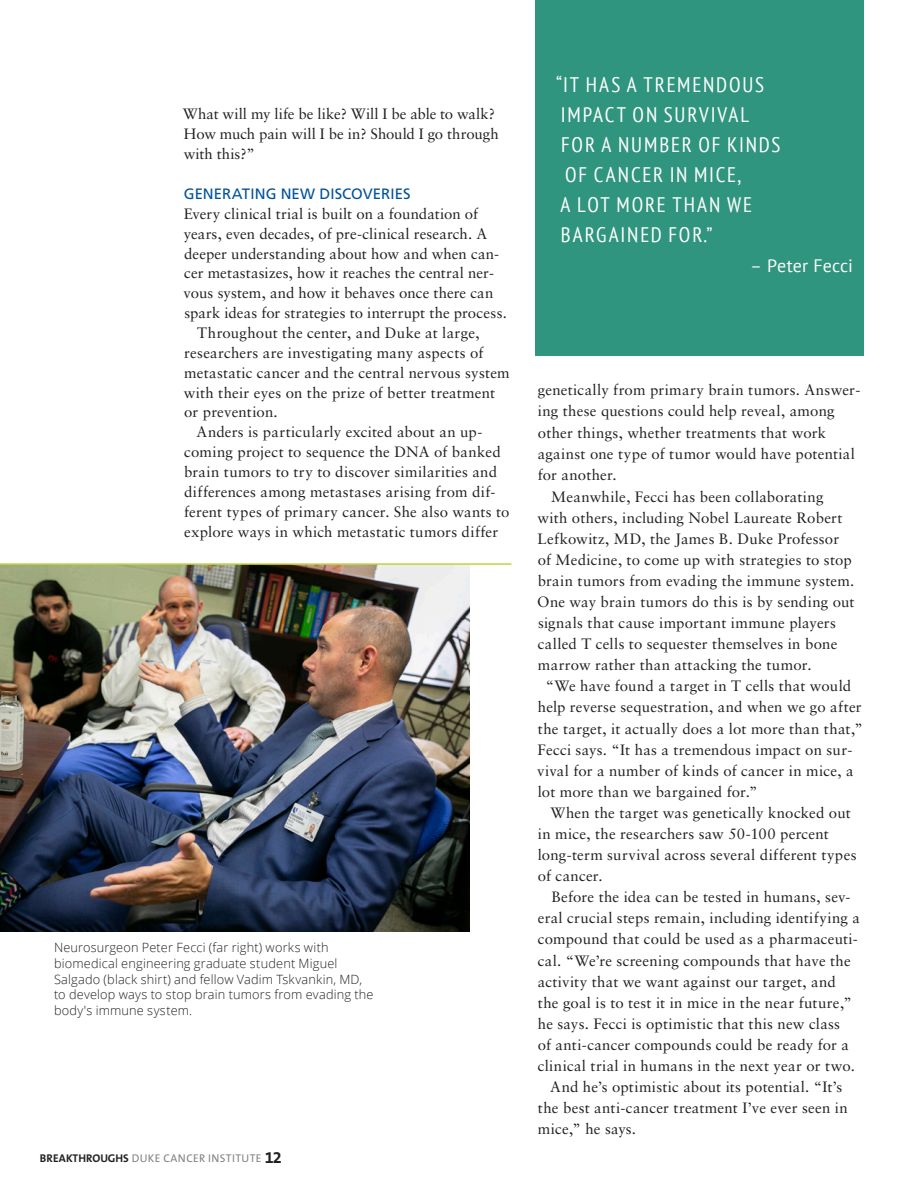
<style>
.page{position:relative;width:918px;height:1188px;background:#fff}
.page>*{position:absolute;margin:0;border:0;box-sizing:border-box;transform-origin:0 0}
.t1{font:condensed 21px/30px "PT Sans";letter-spacing:.09em;color:#fff}
.t2{font:18px "PT Sans";letter-spacing:.005em;color:#fff}
.t3{font:15px/21.1px "Sabon LT Std";letter-spacing:.015em;color:#231f20}
.TEXT_Subhed{font:15px "Frutiger";letter-spacing:.005em;color:#01529a}
.photo_caption{font:300 12.75px/15.8px "Open Sans";letter-spacing:.015em;color:#231f20}
.t4{font:11.25px "The Sans B W5 Plain";letter-spacing:.035em;color:#808285}
.s1{font-family:"The Sans B W7";font-weight:700;color:#231f20}
.s2{font-family:"The Sans B W7";font-weight:700;font-size:16.5px;color:#231f20}
</style>
<div class="page">
<div style="left:536px;top:0;width:328px;height:356px;background:#30957e"></div>
<img style="left:0;top:565px;width:470px;height:367px">
<hr style="left:0;top:563px;width:511px;height:2px;background:#bdd63d">
<p class="t3" style="left:183px;top:104px;width:318px;line-height:19.5px">What will my life be like? Will I be able to walk?<br>How much pain will I be in? Should I go through with this?”</p>
<p class="TEXT_Subhed" style="left:184px;top:185px;width:228px">GENERATING NEW DISCOVERIES</p>
<p class="t3" style="left:184px;top:204px;width:325px;line-height:19.8px">Every clinical trial is built on a foundation of years, even decades, of pre-clinical research. A deeper understanding about how and when can&shy;cer metastasizes, how it reaches the central ner&shy;vous system, and how it behaves once there can spark ideas for strategies to interrupt the process.</p>
<p class="t3" style="left:184px;top:323px;width:327px;line-height:19.8px;text-indent:14px">Throughout the center, and Duke at large, researchers are investigating many aspects of metastatic cancer and the central nervous system with their eyes on the prize of better treatment or prevention.</p>
<p class="t3" style="left:184px;top:422px;width:327px;line-height:19.8px;text-indent:12px">Anders is particularly excited about an up&shy;coming project to sequence the DNA of banked brain tumors to try to discover similarities and differences among metastases arising from dif&shy;ferent types of primary cancer. She also wants to explore ways in which metastatic tumors differ</p>
<p class="photo_caption" style="left:54px;top:939px;width:321px">Neurosurgeon Peter Fecci (far right) works with biomedical engineering graduate student Miguel Salgado (black shirt) and fellow Vadim Tskvankin, MD, to develop ways to stop brain tumors from evading the body's immune system.</p>
<p class="t4" style="left:40px;top:1151px;width:244px"><span class="s1">BREAKTHROUGHS</span> DUKE CANCER INSTITUTE <span class="s2">12</span></p>
<h1 class="t1" style="left:556px;top:69px;width:226px">“IT HAS A TREMENDOUS<br>IMPACT ON SURVIVAL<br>FOR A NUMBER OF KINDS<br>OF CANCER IN MICE,<br>A LOT MORE THAN WE<br>BARGAINED FOR.”</h1>
<p class="t2" style="left:750px;top:254px;width:104px">– Peter Fecci</p>
<p class="t3" style="left:538px;top:379px;width:324px">genetically from primary brain tumors. Answer&shy;ing these questions could help reveal, among other things, whether treatments that work against one type of tumor would have potential for another.</p>
<p class="t3" style="left:537px;top:486px;width:319px;text-indent:14px">Meanwhile, Fecci has been collaborating with others, including Nobel Laureate Robert Lefkowitz, MD, the James B. Duke Professor of Medicine, to come up with strategies to stop brain tumors from evading the immune system.<br>One way brain tumors do this is by sending out signals that cause important immune players called T cells to sequester themselves in bone marrow rather than attacking the tumor.</p>
<p class="t3" style="left:537px;top:675px;width:327px;text-indent:9px">“We have found a target in T cells that would help reverse sequestration, and when we go after the target, it actually does a lot more than that,” Fecci says. “It has a tremendous impact on sur&shy;vival for a number of kinds of cancer in mice, a lot more than we bargained for.”</p>
<p class="t3" style="left:538px;top:802px;width:320px;text-indent:13px">When the target was genetically knocked out in mice, the researchers saw 50-100 percent long-term survival across several different types of cancer.</p>
<p class="t3" style="left:538px;top:886px;width:324px;text-indent:14px">Before the idea can be tested in humans, sev&shy;eral crucial steps remain, including identifying a compound that could be used as a pharmaceuti&shy;cal. “We’re screening compounds that have the activity that we want against our target, and the goal is to test it in mice in the near future,” he says. Fecci is optimistic that this new class<br>of anti-cancer compounds could be ready for a clinical trial in humans in the next year or two.</p>
<p class="t3" style="left:538px;top:1076px;width:311px;text-indent:12px">And he’s optimistic about its potential. “It’s the best anti-cancer treatment I’ve ever seen in mice,” he says.</p>
</div>
